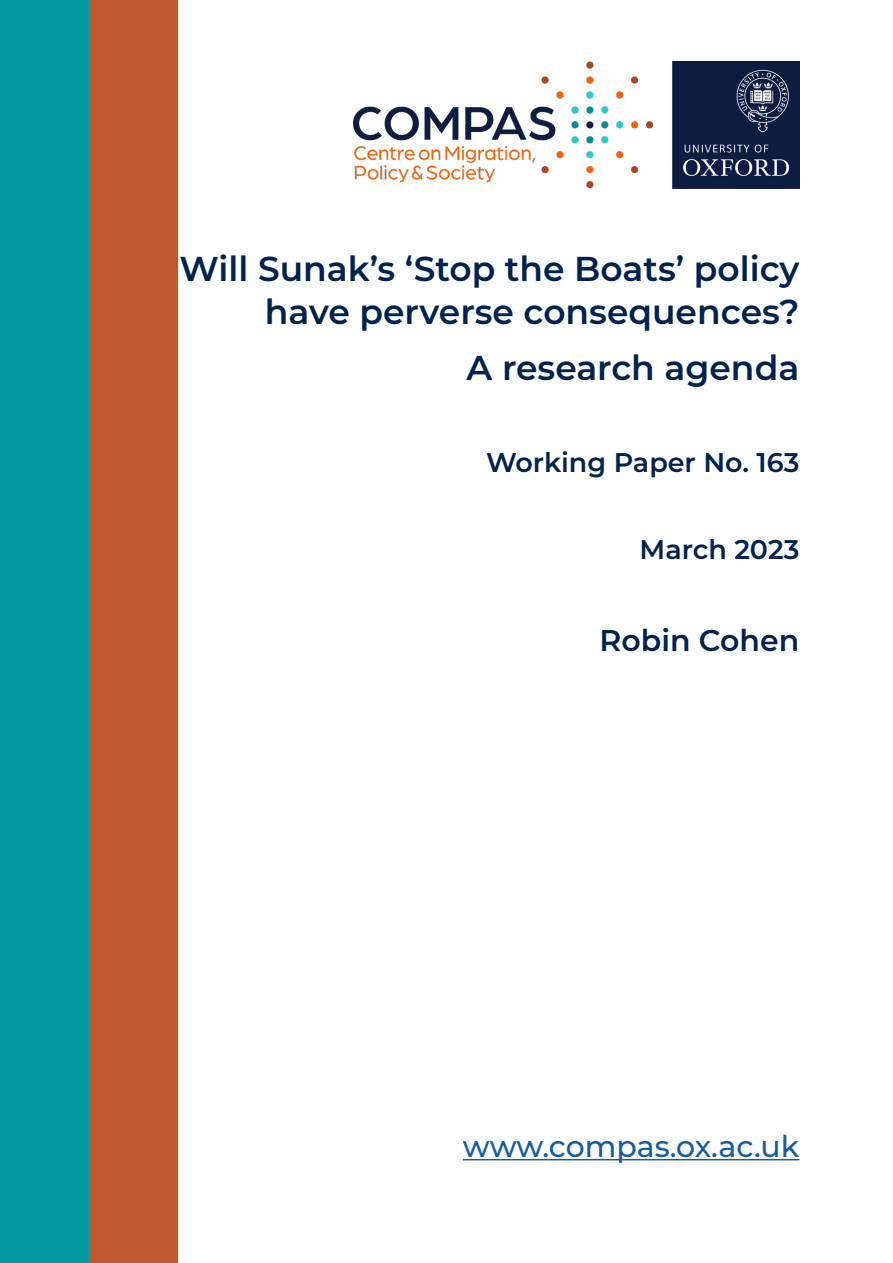
<style>
.page{position:relative;width:893px;height:1263px;background:#fff}
.page>*{position:absolute;margin:0;border:0;box-sizing:border-box;transform-origin:0 0}
.block_quote_author{font:600 34.5px/43.5px "Montserrat";color:#00234e;text-align:right}
.block_quote_author-2{font:500 30px "Montserrat";letter-spacing:-.005em;color:#175d9e}
.block_quote_author-3{font:600 30px "Montserrat";color:#00234e}
.block_quote_author-4{font:600 27px "Montserrat";color:#00234e}
</style>
<div class="page">
<div style="left:0;top:0;width:89px;height:1263px;background:#009ba2"></div>
<div style="left:89px;top:0;width:89px;height:1263px;background:#c0582e"></div>
<img style="left:353px;top:61px;width:446px;height:128px">
<hr style="left:463px;top:1159px;width:336px;height:1px;background:#175d9e">
<p class="block_quote_author" style="left:180px;top:245px;width:621px">Will Sunak’s ‘Stop the Boats’ policy have perverse consequences?</p>
<p class="block_quote_author" style="left:467px;top:345px;width:334px">A research agenda</p>
<p class="block_quote_author-4" style="left:486px;top:443px;width:315px">Working Paper No. 163</p>
<p class="block_quote_author-4" style="left:640px;top:530px;width:161px">March 2023</p>
<p class="block_quote_author-3" style="left:600px;top:619px;width:201px">Robin Cohen</p>
<p class="block_quote_author-2" style="left:463px;top:1125px;width:338px">www.compas.ox.ac.uk</p>
</div>
